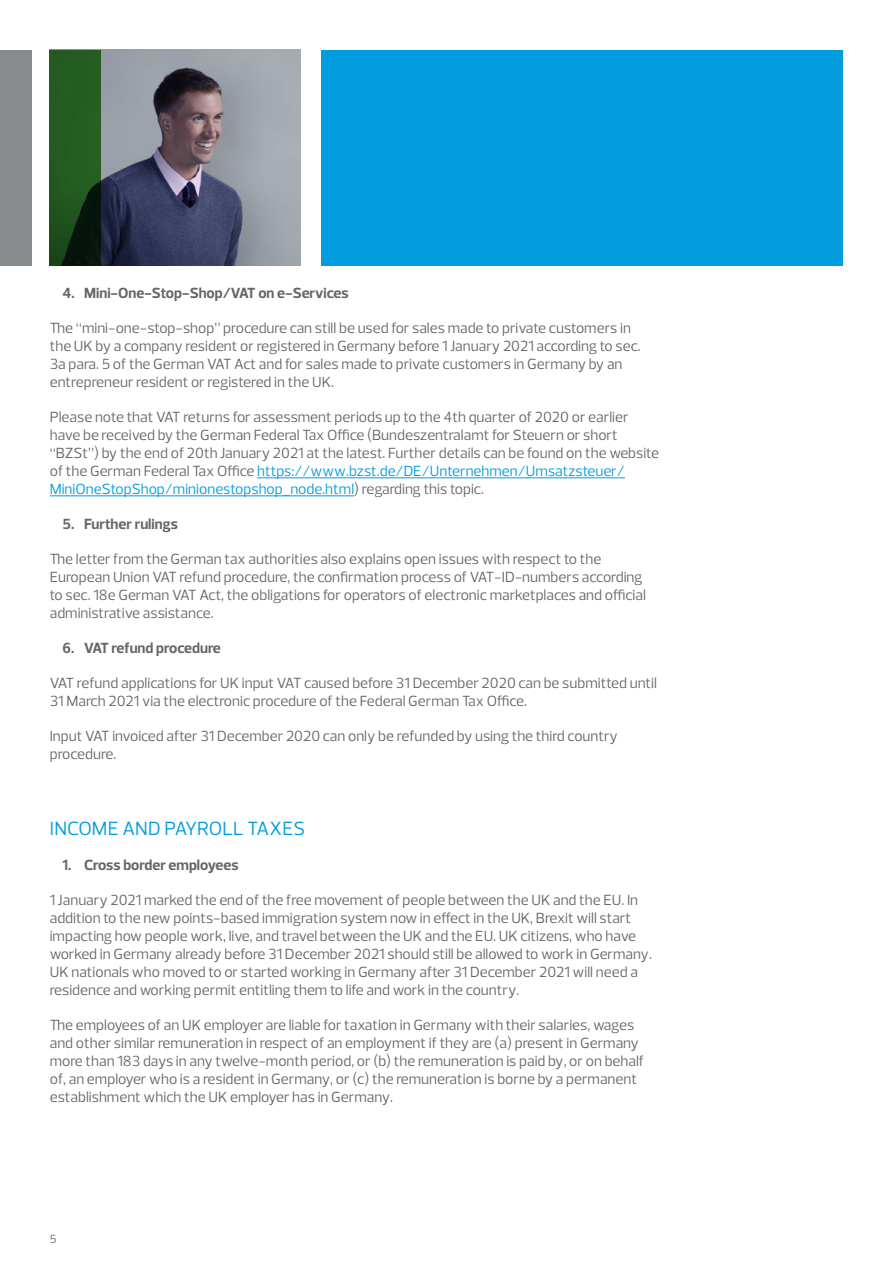
<style>
.page{position:relative;width:893px;height:1263px;background:#fff}
.page>*{position:absolute;margin:0;border:0;box-sizing:border-box;transform-origin:0 0}
.t1{font:19.5px "Prelo";color:#009cde}
.t2{font:15px/18px "Prelo";color:#63666a}
.t3{font:700 15px "Prelo";color:#63666a}
.t4{font:12px "Prelo";color:#63666a}
.s1{color:#009cde}
</style>
<div class="page">
<hr style="left:257px;top:477px;width:368px;height:1px;background:#009cde">
<hr style="left:50px;top:495px;width:304px;height:1px;background:#009cde">
<div style="left:321px;top:50px;width:522px;height:215px;background:#009cde"></div>
<div style="left:0;top:50px;width:31px;height:215px;background:#888b8d"></div>
<img style="left:101px;top:50px;width:199px;height:215px">
<svg style="left:50px;top:50px;width:51px;height:215px;background:#1d4d1c"></svg>
<p class="t3" style="left:63px;top:284px;width:288px">4. Mini-One-Stop-Shop/VAT on e-Services</p>
<p class="t2" style="left:50px;top:319px;width:592px">The “mini-one-stop-shop” procedure can still be used for sales made to private customers in the UK by a company resident or registered in Germany before 1 January 2021 according to sec.<br>3a para. 5 of the German VAT Act and for sales made to private customers in Germany by an entrepreneur resident or registered in the UK.</p>
<p class="t2" style="left:50px;top:408px;width:611px">Please note that VAT returns for assessment periods up to the 4th quarter of 2020 or earlier have be received by the German Federal Tax Office (Bundeszentralamt for Steuern or short “BZSt”) by the end of 20th January 2021 at the latest. Further details can be found on the website of the German Federal Tax Office <span class="s1">https://www.bzst.de/DE/Unternehmen/Umsatzsteuer/ MiniOneStopShop/minionestopshop_node.html</span>) regarding this topic.</p>
<p class="t3" style="left:63px;top:515px;width:117px">5. Further rulings</p>
<p class="t2" style="left:50px;top:550px;width:598px">The letter from the German tax authorities also explains open issues with respect to the European Union VAT refund procedure, the confirmation process of VAT-ID-numbers according to sec. 18e German VAT Act, the obligations for operators of electronic marketplaces and official administrative assistance.</p>
<p class="t3" style="left:63px;top:639px;width:160px">6. VAT refund procedure</p>
<p class="t2" style="left:50px;top:674px;width:609px">VAT refund applications for UK input VAT caused before 31 December 2020 can be submitted until<br>31 March 2021 via the electronic procedure of the Federal German Tax Office.</p>
<p class="t2" style="left:50px;top:727px;width:570px">Input VAT invoiced after 31 December 2020 can only be refunded by using the third country procedure.</p>
<h1 class="t1" style="left:50px;top:816px;width:257px">INCOME AND PAYROLL TAXES</h1>
<p class="t3" style="left:63px;top:855px;width:178px">1. Cross border employees</p>
<p class="t2" style="left:50px;top:891px;width:604px">1 January 2021 marked the end of the free movement of people between the UK and the EU. In addition to the new points-based immigration system now in effect in the UK, Brexit will start impacting how people work, live, and travel between the UK and the EU. UK citizens, who have worked in Germany already before 31 December 2021 should still be allowed to work in Germany.<br>UK nationals who moved to or started working in Germany after 31 December 2021 will need a residence and working permit entitling them to life and work in the country.</p>
<p class="t2" style="left:50px;top:1016px;width:596px">The employees of an UK employer are liable for taxation in Germany with their salaries, wages and other similar remuneration in respect of an employment if they are (a) present in Germany more than 183 days in any twelve-month period, or (b) the remuneration is paid by, or on behalf of, an employer who is a resident in Germany, or (c) the remuneration is borne by a permanent establishment which the UK employer has in Germany.</p>
<p class="t4" style="left:50px;top:1231px;width:8px">5</p>
</div>
